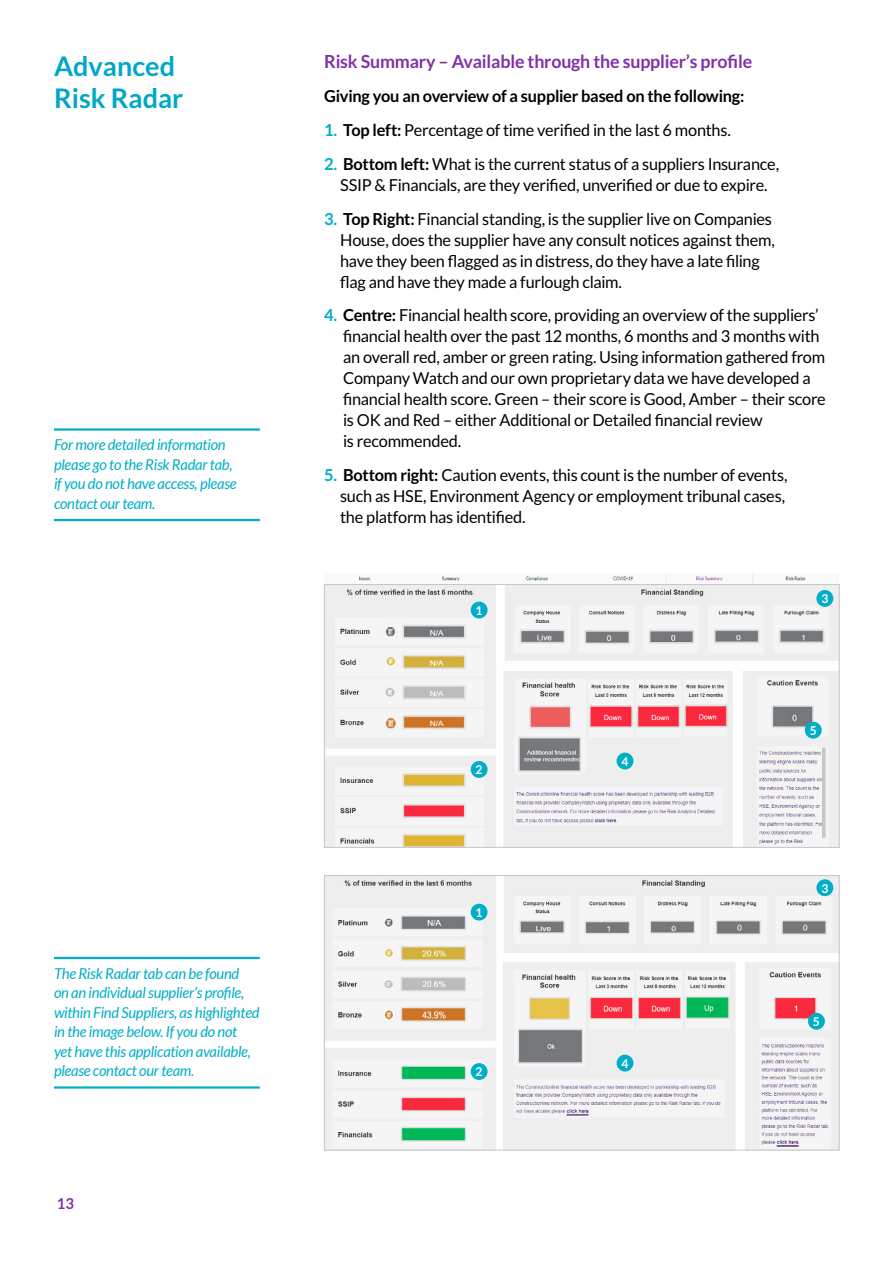
<style>
.page{position:relative;width:893px;height:1263px;background:#fff}
.page>*{position:absolute;margin:0;border:0;box-sizing:border-box;transform-origin:0 0}
.t1{font:700 27px/32.4px "Lato";color:#00a7c7}
.t2{font:700 18px "Lato";letter-spacing:-.01em;color:#8031a7}
.t3{font:16.5px/21px "Lato";letter-spacing:-.02em;color:#000}
.t4{font:700 16.5px "Lato";letter-spacing:-.015em;color:#000}
.t5{font:italic 15px/19.5px "Lato";letter-spacing:-.02em;color:#00aec7}
.t6{font:700 15px "Lato";color:#8031a7}
.t7{font:700 12.15px "Lato";color:#fff}
.s1{font-weight:700;color:#00aec7}
.s2{font-weight:700}
</style>
<div class="page">
<img style="left:326px;top:573px;width:511px;height:272px">
<div style="left:324px;top:584px;width:515px;height:263px;border:1px solid #c6c6c6"></div>
<img style="left:326px;top:877px;width:511px;height:271px">
<div style="left:324px;top:875px;width:515px;height:275px;border:1px solid #c6c6c6"></div>
<hr style="left:54px;top:1086px;width:206px;height:2px;background:#00aec7">
<hr style="left:54px;top:957px;width:206px;height:2px;background:#00aec7">
<div style="left:471px;top:602px;width:17px;height:16px;background:#00aec7;border-radius:50%"></div>
<div style="left:471px;top:761px;width:17px;height:17px;background:#00aec7;border-radius:50%"></div>
<div style="left:816px;top:590px;width:17px;height:17px;background:#00aec7;border-radius:50%"></div>
<div style="left:617px;top:752px;width:16px;height:17px;background:#00aec7;border-radius:50%"></div>
<div style="left:805px;top:722px;width:17px;height:17px;background:#00aec7;border-radius:50%"></div>
<div style="left:471px;top:904px;width:17px;height:16px;background:#00aec7;border-radius:50%"></div>
<div style="left:471px;top:1063px;width:17px;height:17px;background:#00aec7;border-radius:50%"></div>
<div style="left:816px;top:879px;width:17px;height:17px;background:#00aec7;border-radius:50%"></div>
<div style="left:617px;top:1055px;width:16px;height:16px;background:#00aec7;border-radius:50%"></div>
<div style="left:808px;top:1013px;width:17px;height:17px;background:#00aec7;border-radius:50%"></div>
<hr style="left:54px;top:519px;width:206px;height:2px;background:#00aec7">
<hr style="left:54px;top:428px;width:206px;height:3px;background:#00aec7">
<h1 class="t1" style="left:54px;top:49px;width:131px">Advanced<br>Risk Radar</h1>
<p class="t5" style="left:54px;top:435px;width:184px">For more detailed information please go to the Risk Radar tab, if you do not have access, please contact our team.</p>
<p class="t5" style="left:54px;top:964px;width:207px">The Risk Radar tab can be found<br>on an individual supplier’s profile, within Find Suppliers, as highlighted in the image below. If you do not<br>yet have this application available, please contact our team.</p>
<p class="t6" style="left:57px;top:1195px;width:19px">13</p>
<p class="t2" style="left:324px;top:52px;width:429px">Risk Summary – Available through the supplier’s profile</p>
<p class="t4" style="left:324px;top:87px;width:422px">Giving you an overview of a supplier based on the following:</p>
<p class="t3" style="left:324px;top:119px;width:408px"><span class="s1">1.</span> <span class="s2">Top left:</span> Percentage of time verified in the last 6 months.</p>
<p class="t3" style="left:324px;top:153px;width:456px;text-align:center"><span class="s1">2.</span> <span class="s2">Bottom left:</span> What is the current status of a suppliers Insurance,<br>SSIP &amp; Financials, are they verified, unverified or due to expire.</p>
<p class="t3" style="left:340px;top:208px;width:436px;text-indent:-16px"><span class="s1">3.</span> <span class="s2">Top Right:</span> Financial standing, is the supplier live on Companies House, does the supplier have any consult notices against them, have they been flagged as in distress, do they have a late filing flag and have they made a furlough claim.</p>
<p class="t3" style="left:343px;top:305px;width:484px;text-indent:-19px"><span class="s1">4.</span> <span class="s2">Centre:</span> Financial health score, providing an overview of the suppliers’ financial health over the past 12 months, 6 months and 3 months with an overall red, amber or green rating. Using information gathered from Company Watch and our own proprietary data we have developed a financial health score. Green – their score is Good, Amber – their score is OK and Red – either Additional or Detailed financial review<br>is recommended.</p>
<p class="t3" style="left:340px;top:464px;width:449px;text-indent:-16px"><span class="s1">5.</span> <span class="s2">Bottom right:</span> Caution events, this count is the number of events, such as HSE, Environment Agency or employment tribunal cases, the platform has identified.</p>
<p class="t7" style="left:476px;top:603px;width:8px">1</p>
<p class="t7" style="left:476px;top:763px;width:8px">2</p>
<p class="t7" style="left:476px;top:906px;width:8px">1</p>
<p class="t7" style="left:476px;top:1065px;width:8px">2</p>
<p class="t7" style="left:621px;top:754px;width:8px">4</p>
<p class="t7" style="left:621px;top:1056px;width:8px">4</p>
<p class="t7" style="left:821px;top:592px;width:8px">3</p>
<p class="t7" style="left:810px;top:724px;width:8px">5</p>
<p class="t7" style="left:821px;top:881px;width:8px">3</p>
<p class="t7" style="left:813px;top:1015px;width:8px">5</p>
</div>
